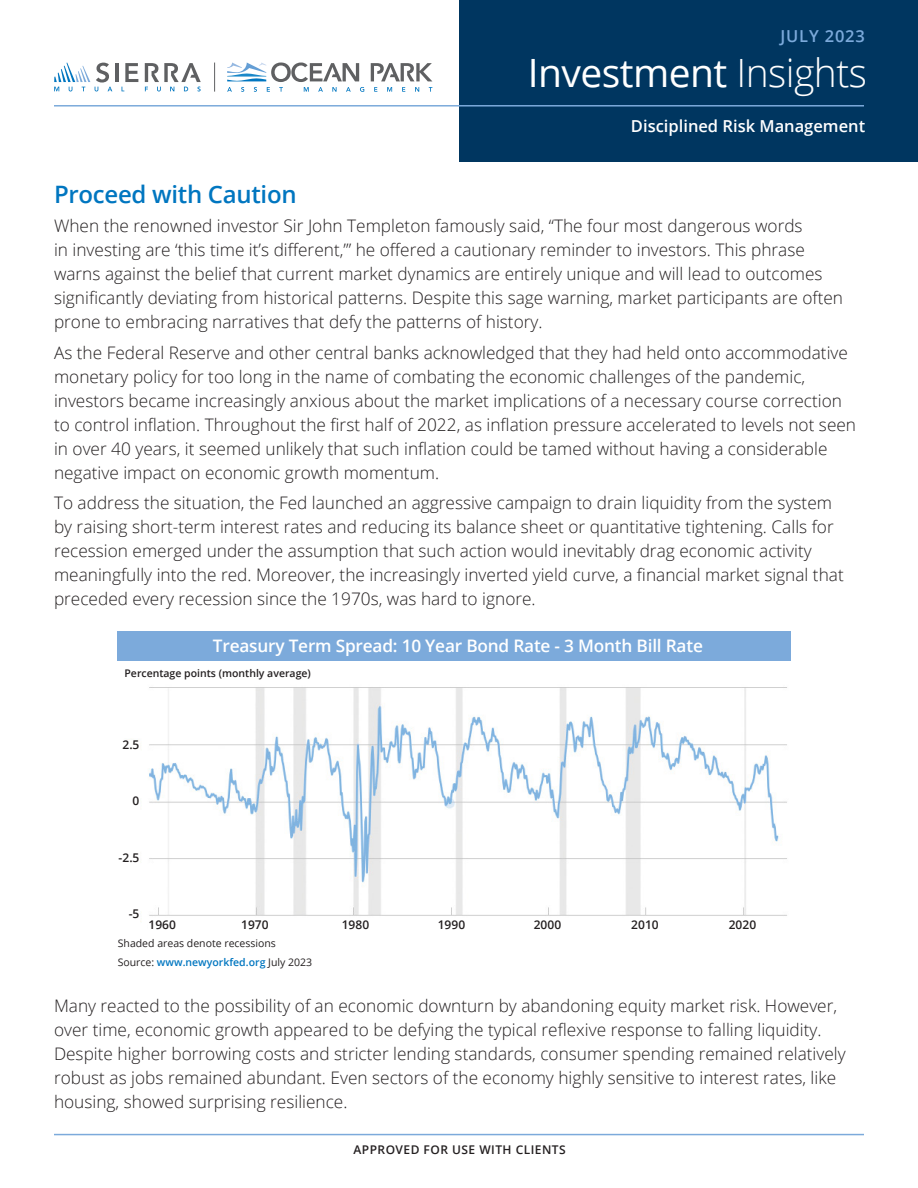
<style>
.page{position:relative;width:918px;height:1188px;background:#fff}
.page>*{position:absolute;margin:0;border:0;box-sizing:border-box;transform-origin:0 0}
.t1{font:39px "Open Sans";letter-spacing:-.015em;color:#fff}
.t2{font:600 24px "Open Sans";letter-spacing:-.01em;color:#0076c0}
.t3{font:300 17.25px/24px "Open Sans";color:#231f20}
.t4{font:600 17.25px "Open Sans";letter-spacing:-.01em;color:#fff}
.t5{font:600 16.5px "Open Sans";color:#fff}
.t6{font:600 16.5px "Open Sans";letter-spacing:.05em;color:#7caadb}
.t7{font:600 12px "Open Sans";color:#231f20}
.t8{font:600 12px "Open Sans";letter-spacing:.04em;color:#231f20}
.t9{font:10.5px/19.4px "Open Sans";color:#231f20}
.t10{font:600 10.5px "Open Sans";color:#231f20}
.s1{font-weight:300}
.s2{font-weight:600;color:#0076c0}
</style>
<div class="page">
<div style="left:118px;top:631px;width:673px;height:29px;background:#7caadb"></div>
<hr style="left:115px;top:63px;width:4px;height:19px;background:#5f6062">
<svg style="left:54px;top:63px;width:58px;height:28px"></svg>
<svg style="left:122px;top:63px;width:16px;height:28px"></svg>
<svg style="left:145px;top:63px;width:56px;height:28px"></svg>
<svg style="left:374px;top:87px;width:3px;height:5px"></svg>
<svg style="left:387px;top:87px;width:5px;height:5px"></svg>
<svg style="left:402px;top:87px;width:3px;height:5px"></svg>
<svg style="left:415px;top:87px;width:4px;height:5px"></svg>
<svg style="left:371px;top:63px;width:61px;height:18px"></svg>
<svg style="left:227px;top:62px;width:137px;height:30px"></svg>
<svg style="left:214px;top:63px;width:1px;height:29px"></svg>
<div style="left:459px;top:0;width:459px;height:162px;background:#003660"></div>
<hr style="left:54px;top:105px;width:810px;height:2px;background:#7caadb">
<hr style="left:54px;top:1134px;width:810px;height:1px;background:#7caadb">
<img style="left:129px;top:687px;width:658px;height:235px">
<div style="left:148px;top:920px;width:643px;height:20px;background:#fff"></div>
<div style="left:112px;top:740px;width:28px;height:187px;background:#fff"></div>
<p class="t6" style="left:780px;top:25px;width:86px">JULY 2023</p>
<h1 class="t1" style="left:528px;top:46px;width:341px">Investment <span class="s1">Insights</span></h1>
<p class="t5" style="left:631px;top:115px;width:236px">Disciplined Risk Management</p>
<h2 class="t2" style="left:54px;top:178px;width:244px">Proceed with Caution</h2>
<p class="t3" style="left:54px;top:213px;width:791px">When the renowned investor Sir John Templeton famously said, “The four most dangerous words<br>in investing are ‘this time it’s different,’” he offered a cautionary reminder to investors. This phrase warns against the belief that current market dynamics are entirely unique and will lead to outcomes significantly deviating from historical patterns. Despite this sage warning, market participants are often prone to embracing narratives that defy the patterns of history.</p>
<p class="t3" style="left:54px;top:340px;width:804px">As the Federal Reserve and other central banks acknowledged that they had held onto accommodative monetary policy for too long in the name of combating the economic challenges of the pandemic, investors became increasingly anxious about the market implications of a necessary course correction to control inflation. Throughout the first half of 2022, as inflation pressure accelerated to levels not seen in over 40 years, it seemed unlikely that such inflation could be tamed without having a considerable negative impact on economic growth momentum.</p>
<p class="t3" style="left:54px;top:490px;width:791px">To address the situation, the Fed launched an aggressive campaign to drain liquidity from the system by raising short-term interest rates and reducing its balance sheet or quantitative tightening. Calls for recession emerged under the assumption that such action would inevitably drag economic activity meaningfully into the red. Moreover, the increasingly inverted yield curve, a financial market signal that preceded every recession since the 1970s, was hard to ignore.</p>
<p class="t4" style="left:213px;top:634px;width:492px">Treasury Term Spread: 10 Year Bond Rate - 3 Month Bill Rate</p>
<p class="t10" style="left:124px;top:666px;width:188px">Percentage points (monthly average)</p>
<p class="t7" style="left:123px;top:737px;width:19px">2.5</p>
<p class="t7" style="left:133px;top:793px;width:8px">0</p>
<p class="t7" style="left:119px;top:849px;width:22px">-2.5</p>
<p class="t7" style="left:129px;top:905px;width:12px">-5</p>
<p class="t9" style="left:118px;top:933px;width:196px">Shaded areas denote recessions<br>Source: <span class="s2">www.newyorkfed.org</span> July 2023</p>
<p class="t7" style="left:148px;top:916px;width:29px">1960</p>
<p class="t7" style="left:241px;top:916px;width:29px">1970</p>
<p class="t7" style="left:342px;top:916px;width:29px">1980</p>
<p class="t7" style="left:438px;top:916px;width:29px">1990</p>
<p class="t7" style="left:534px;top:916px;width:29px">2000</p>
<p class="t7" style="left:631px;top:916px;width:29px">2010</p>
<p class="t7" style="left:729px;top:916px;width:29px">2020</p>
<p class="t3" style="left:54px;top:993px;width:793px">Many reacted to the possibility of an economic downturn by abandoning equity market risk. However, over time, economic growth appeared to be defying the typical reflexive response to falling liquidity.<br>Despite higher borrowing costs and stricter lending standards, consumer spending remained relatively robust as jobs remained abundant. Even sectors of the economy highly sensitive to interest rates, like housing, showed surprising resilience.</p>
<p class="t8" style="left:353px;top:1142px;width:214px">APPROVED FOR USE WITH CLIENTS</p>
</div>
